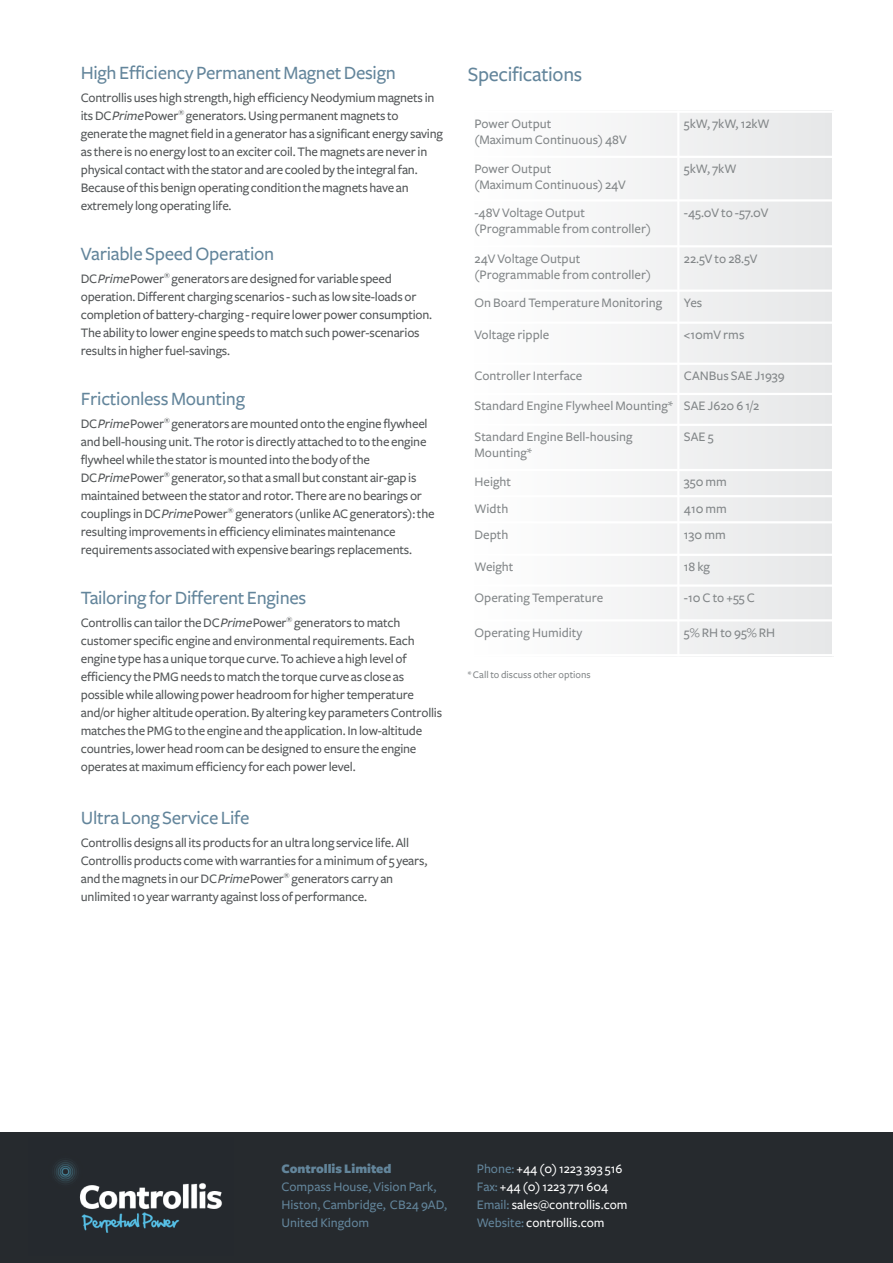
<style>
.page{position:relative;width:893px;height:1263px;background:#fff}
.page>*{position:absolute;margin:0;border:0;box-sizing:border-box;transform-origin:0 0}
.t1{font:500 21px "Freight Sans";letter-spacing:-.015em;color:#63859b}
.t2{font:500 19.5px "Freight Sans";letter-spacing:-.015em;color:#63859b}
.t3{font:500 13.5px/18px "Freight Sans";letter-spacing:-.015em;color:#525557}
.t4{font:500 13.5px/16.2px "Freight Sans";color:#828688}
.t5{font:500 13.5px/18px "Freight Sans";color:#fff}
.t6{font:500 13.5px/18px "Freight Sans";color:#63859b}
.t7{font:900 13.5px "Freight Sans";color:#63859b}
.t8{font:500 10.5px "Freight Sans";color:#828688}
.s1{font-style:italic}
.s2{color:#63859b}
</style>
<div class="page">
<div style="left:0;top:1133px;width:893px;height:130px;background:#262a2e"></div>
<img style="left:54px;top:1160px;width:168px;height:73px">
<h2 class="t2" style="left:81px;top:62px;width:316px">HighEfficiencyPermanentMagnetDesign</h2>
<h1 class="t1" style="left:468px;top:62px;width:116px">Specifications</h1>
<p class="t3" style="left:81px;top:89px;width:364px">Controllisuseshighstrength,highefficiencyNeodymiummagnets in itsDC<span class="s1">Prime</span>Power<sup>®</sup> generators.Usingpermanentmagnets to generate themagnetfieldina generatorhas a significant energy saving as there isnoenergy losttoanexciter coil.Themagnets areneverin physical contactwiththe stator andare cooledby the integralfan.<br>Becauseofthisbenignoperating conditionthemagnetshave an extremely longoperating life.</p>
<h2 class="t2" style="left:81px;top:243px;width:195px">VariableSpeedOperation</h2>
<p class="t3" style="left:81px;top:270px;width:353px">DC<span class="s1">Prime</span>Power<sup>®</sup> generators aredesignedfor variable speed operation.Different charging scenarios - suchas lowsite-loadsor completionofbattery-charging -require lowerpower consumption.<br>The ability tolower engine speeds tomatchsuchpower-scenarios results inhigherfuel-savings.</p>
<h2 class="t2" style="left:81px;top:388px;width:166px">FrictionlessMounting</h2>
<p class="t3" style="left:81px;top:415px;width:355px">DC<span class="s1">Prime</span>Power<sup>®</sup> generators aremountedontothe engine flywheel andbell-housingunit.The rotorisdirectly attachedtotothe engine flywheelwhile the statorismountedintothebodyofthe DC<span class="s1">Prime</span>Power<sup>®</sup> generator, sothat a smallbut constant air-gapis maintainedbetweenthe stator androtor.There arenobearingsor couplings inDC<span class="s1">Prime</span>Power<sup>®</sup> generators (unlikeACgenerators):the resulting improvements inefficiency eliminatesmaintenance requirements associatedwithexpensivebearings replacements.</p>
<h2 class="t2" style="left:81px;top:587px;width:227px">Tailoring forDifferentEngines</h2>
<p class="t3" style="left:81px;top:613px;width:363px">Controllis cantailortheDC<span class="s1">Prime</span>Power<sup>®</sup> generators tomatch customer specific engine andenvironmentalrequirements.Each engine typehas aunique torque curve.Toachieve ahighlevelof efficiency thePMGneeds tomatchthe torque curve as close as possiblewhile allowingpowerheadroomforhighertemperature and/orhigher altitudeoperation.By altering keyparametersControllis matches thePMGtothe engine andthe application. Inlow-altitude countries, lowerheadroomcanbedesignedtoensure the engine operates atmaximumefficiency for eachpowerlevel.</p>
<h2 class="t2" style="left:81px;top:807px;width:170px">Ultra LongService Life</h2>
<p class="t3" style="left:81px;top:833px;width:348px">Controllisdesigns all itsproducts for anultra long service life.All Controllisproducts comewithwarranties for aminimumof 5 years, andthemagnets inourDC<span class="s1">Prime</span>Power<sup>®</sup> generators carry an unlimited10yearwarranty againstlossofperformance.</p>
<p class="t4" style="left:474px;top:116px;width:154px">Power Output (MaximumContinuous) 48V</p>
<p class="t4" style="left:684px;top:116px;width:87px">5kW, 7kW,12kW</p>
<p class="t4" style="left:474px;top:161px;width:153px">Power Output (MaximumContinuous) 24V</p>
<p class="t4" style="left:684px;top:161px;width:54px">5kW, 7kW</p>
<p class="t4" style="left:474px;top:205px;width:178px">-48V Voltage Output (Programmable fromcontroller)</p>
<p class="t4" style="left:684px;top:205px;width:86px">-45.0V to -57.0V</p>
<p class="t4" style="left:474px;top:250px;width:178px">24V Voltage Output (Programmable fromcontroller)</p>
<p class="t4" style="left:684px;top:250px;width:75px">22.5V to 28.5V</p>
<p class="t4" style="left:474px;top:295px;width:189px">On Board TemperatureMonitoring</p>
<p class="t4" style="left:684px;top:295px;width:20px">Yes</p>
<p class="t4" style="left:474px;top:327px;width:76px">Voltage ripple</p>
<p class="t4" style="left:684px;top:327px;width:62px">&lt;10mV rms</p>
<p class="t4" style="left:474px;top:368px;width:109px">ControllerInterface</p>
<p class="t4" style="left:684px;top:368px;width:102px">CANBus SAE J1939</p>
<p class="t4" style="left:474px;top:398px;width:286px">Standard Engine FlywheelMounting* SAE J620 6 1/2</p>
<p class="t4" style="left:474px;top:429px;width:160px">Standard Engine Bell-housing<br>Mounting*</p>
<p class="t4" style="left:684px;top:429px;width:31px">SAE 5</p>
<p class="t4" style="left:474px;top:474px;width:38px">Height</p>
<p class="t4" style="left:684px;top:474px;width:44px">350mm</p>
<p class="t4" style="left:474px;top:500px;width:35px">Width</p>
<p class="t4" style="left:684px;top:500px;width:44px">410mm</p>
<p class="t4" style="left:474px;top:526px;width:35px">Depth</p>
<p class="t4" style="left:684px;top:526px;width:43px">130mm</p>
<p class="t4" style="left:474px;top:559px;width:40px">Weight</p>
<p class="t4" style="left:684px;top:559px;width:28px">18 kg</p>
<p class="t4" style="left:474px;top:590px;width:130px">Operating Temperature</p>
<p class="t4" style="left:684px;top:590px;width:72px">-10 C to +55 C</p>
<p class="t4" style="left:474px;top:625px;width:109px">OperatingHumidity</p>
<p class="t4" style="left:684px;top:625px;width:93px">5% RHto 95% RH</p>
<p class="t8" style="left:468px;top:669px;width:124px">* Callto discuss other options</p>
<p class="t7" style="left:282px;top:1161px;width:112px">Controllis Limited</p>
<p class="t6" style="left:282px;top:1178px;width:167px">CompassHouse, Vision Park,<br>Histon, Cambridge, CB24 9AD,<br>United Kingdom</p>
<p class="t5" style="left:477px;top:1160px;width:152px"><span class="s2">Phone:</span> +44 (0)1223 393 516<br><span class="s2">Fax:</span> +44 (0)1223 771 604<br><span class="s2">Email:</span> sales@controllis.com<br><span class="s2">Website:</span> controllis.com</p>
</div>
